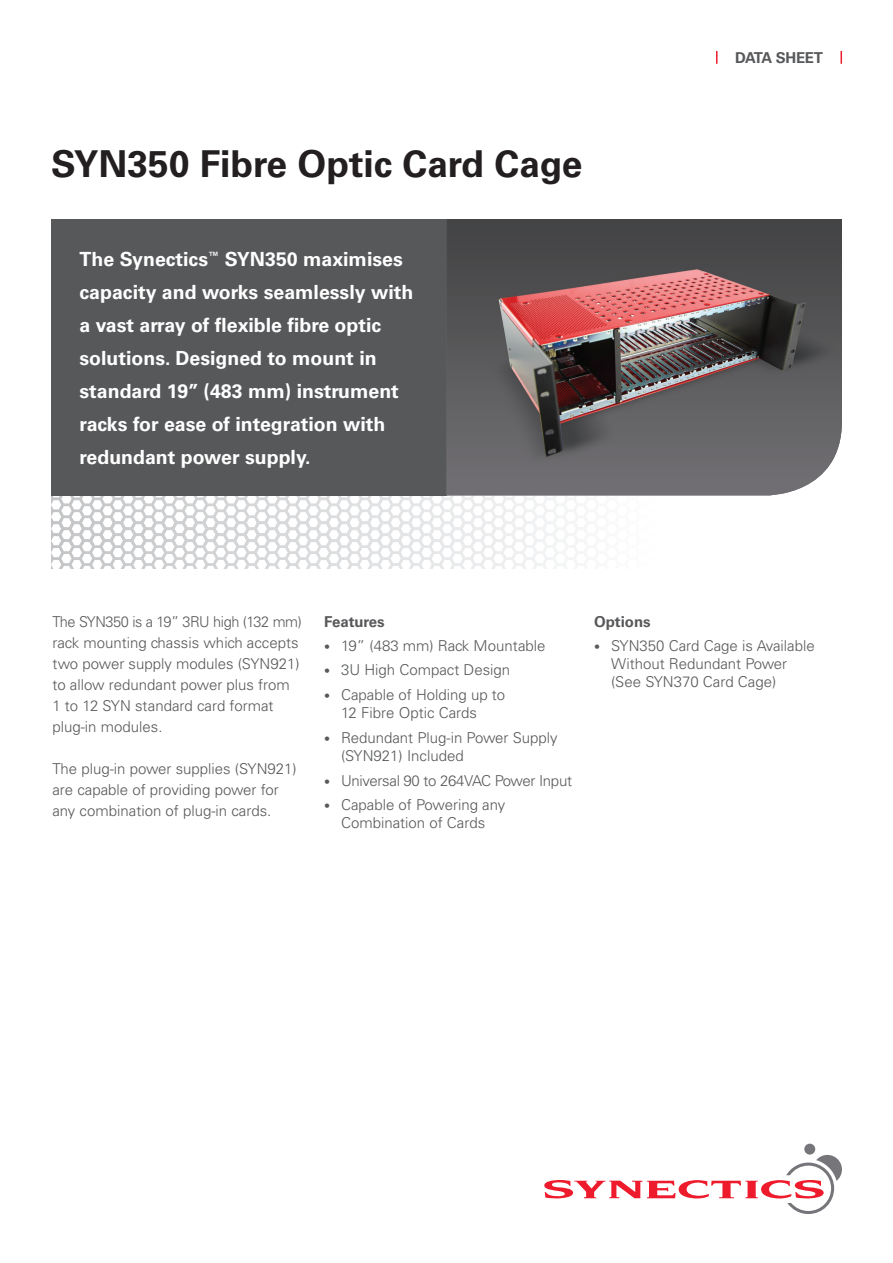
<style>
.page{position:relative;width:893px;height:1263px;background:#fff}
.page>*{position:absolute;margin:0;border:0;box-sizing:border-box;transform-origin:0 0}
.t1{font:700 37.05px "Univers";color:#231f20}
.t2{font:700 19.5px/33px "Univers";color:#fff}
.t3{font:300 15px/21px "Univers";color:#57585a}
.t4{font:300 15px "Univers";letter-spacing:-.02em;color:#57585a}
.t5{font:700 15px "Univers";letter-spacing:-.005em;color:#57585a}
.s1{font-size:12px}
</style>
<div class="page">
<div style="left:804px;top:1144px;width:11px;height:10px;background:#76767a;border-radius:50%"></div>
<svg style="left:544px;top:1155px;width:298px;height:59px"></svg>
<svg style="left:840px;top:51px;width:2px;height:13px"></svg>
<svg style="left:716px;top:51px;width:1px;height:13px"></svg>
<svg style="left:51px;top:495px;width:597px;height:74px"></svg>
<div style="left:51px;top:219px;width:395px;height:276px;background:#57585a"></div>
<img style="left:446px;top:219px;width:396px;height:276px">
<h1 class="t1" style="left:51px;top:142px;width:533px">SYN350 Fibre Optic Card Cage</h1>
<h2 class="t2" style="left:80px;top:243px;width:335px">The Synectics<sup>™</sup> SYN350 maximises capacity and works seamlessly with a vast array of flexible fibre optic solutions. Designed to mount in standard 19” (483 mm) instrument racks for ease of integration with redundant power supply.</h2>
<p class="t5" style="left:735px;top:49px;width:89px">DATA SHEET</p>
<p class="t3" style="left:52px;top:611px;width:251px">The SYN350 is a 19” 3RU high (132 mm) rack mounting chassis which accepts two power supply modules (SYN921) to allow redundant power plus from<br>1 to 12 SYN standard card format plug-in modules.</p>
<p class="t3" style="left:52px;top:758px;width:246px">The plug-in power supplies (SYN921) are capable of providing power for any combination of plug-in cards.</p>
<p class="t5" style="left:324px;top:612px;width:62px">Features</p>
<p class="t3" style="left:324px;top:635px;width:223px"><span class="s1">•</span> 19” (483 mm) Rack Mountable</p>
<p class="t3" style="left:324px;top:660px;width:188px"><span class="s1">•</span> 3U High Compact Design</p>
<p class="t3" style="left:341px;top:686px;width:166px;line-height:18px;text-indent:-17px"><span class="s1">•</span> Capable of Holding up to<br>12 Fibre Optic Cards</p>
<p class="t3" style="left:341px;top:729px;width:218px;line-height:18px;text-indent:-17px"><span class="s1">•</span> Redundant Plug-in Power Supply (SYN921) Included</p>
<p class="t4" style="left:324px;top:771px;width:249px"><span class="s1">•</span> Universal 90 to 264VAC Power Input</p>
<p class="t3" style="left:324px;top:796px;width:183px;line-height:18px;text-align:center"><span class="s1">•</span> Capable of Powering any<br>Combination of Cards</p>
<p class="t5" style="left:594px;top:612px;width:58px">Options</p>
<p class="t3" style="left:611px;top:636px;width:205px;line-height:18px;text-indent:-17px"><span class="s1">•</span> SYN350 Card Cage is Available<br>Without Redundant Power (See SYN370 Card Cage)</p>
</div>
